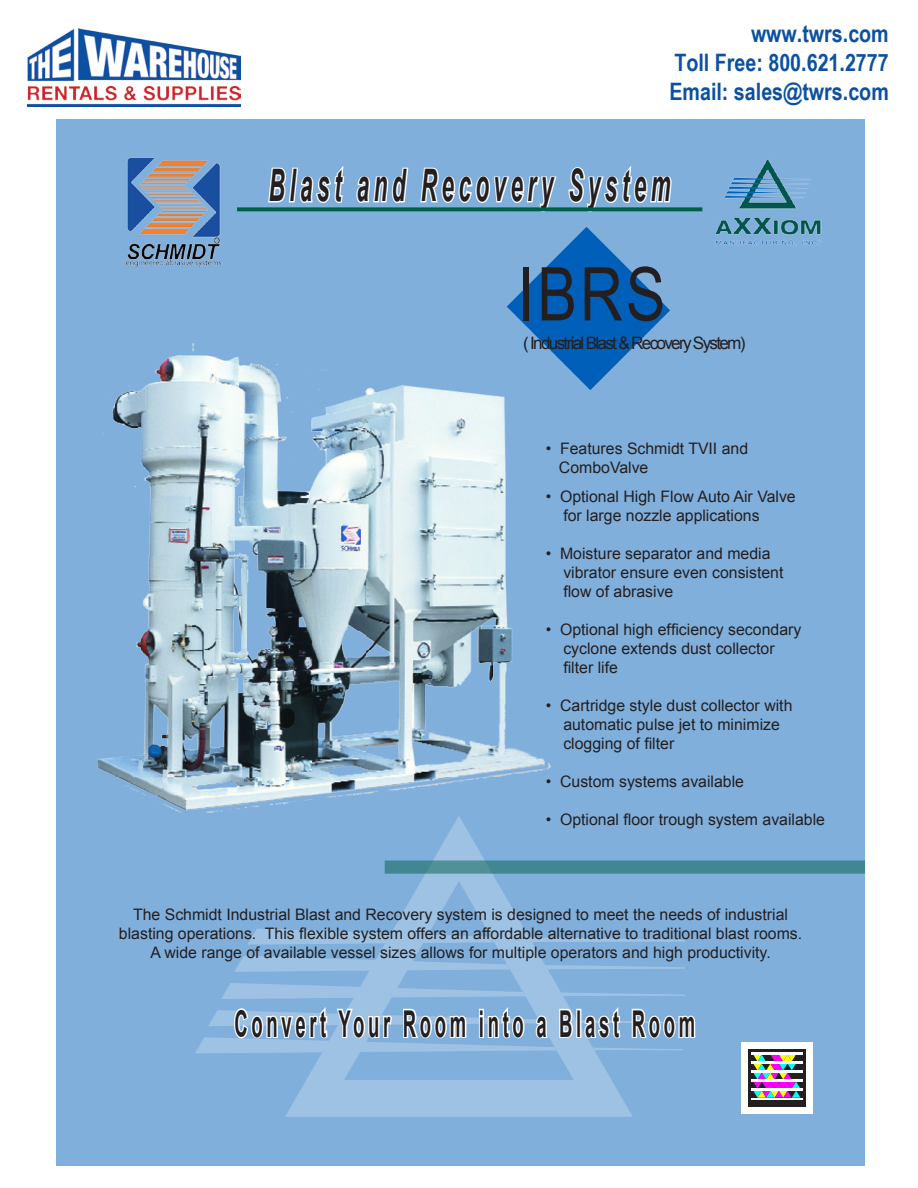
<style>
.page{position:relative;width:918px;height:1188px;background:#fff}
.page>*{position:absolute;margin:0;border:0;box-sizing:border-box;transform-origin:0 0}
.t1{font:74.25px "Arial";color:#231f20;scale:.8 1}
.t2{font:italic 700 44.85px "Arial";letter-spacing:.2em;color:#231f20;scale:.5 1}
.t3{font:700 36.9px "Arial";letter-spacing:.2em;color:#231f20;scale:.5 1}
.t4{font:700 24px/28.8px "Arial Narrow";color:#0c51a1;text-align:justify}
.t5{font:17.1px "Arial";letter-spacing:-.1em;color:#231f20}
.t6{font:15.9px/19px "Arial";color:#231f20}
</style>
<div class="page">
<img style="left:27px;top:29px;width:214px;height:78px">
<div style="left:57px;top:120px;width:808px;height:1045px;background:#80afdc"></div>
<svg style="left:285px;top:830px;width:348px;height:287px"></svg>
<svg style="left:529px;top:937px;width:155px;height:5px"></svg>
<svg style="left:248px;top:929px;width:246px;height:16px"></svg>
<svg style="left:545px;top:965px;width:139px;height:4px"></svg>
<svg style="left:235px;top:956px;width:275px;height:16px"></svg>
<img style="left:97px;top:343px;width:454px;height:487px">
<img style="left:715px;top:159px;width:106px;height:87px">
<img style="left:125px;top:157px;width:96px;height:109px">
<svg style="left:268px;top:166px;width:77px;height:37px"></svg>
<svg style="left:356px;top:167px;width:53px;height:36px"></svg>
<svg style="left:419px;top:166px;width:254px;height:224px"></svg>
<svg style="left:237px;top:207px;width:465px;height:4px;fill:#006047"></svg>
<svg style="left:195px;top:983px;width:501px;height:70px"></svg>
<svg style="left:385px;top:860px;width:480px;height:14px;fill:#408791"></svg>
<div style="left:741px;top:1043px;width:71px;height:71px;background:#fff"></div>
<div style="left:748px;top:1050px;width:57px;height:57px;background:#231f20"></div>
<hr style="left:751px;top:1098px;width:51px;height:2px;background:#fff">
<hr style="left:751px;top:1089px;width:51px;height:2px;background:#fff">
<hr style="left:751px;top:1080px;width:51px;height:2px;background:#fff">
<hr style="left:751px;top:1071px;width:51px;height:2px;background:#fff">
<svg style="left:753px;top:1055px;width:47px;height:43px"></svg>
<hr style="left:751px;top:1062px;width:51px;height:2px;background:#fff">
<hr style="left:751px;top:1052px;width:51px;height:3px;background:#fff">
<h3 class="t4" style="left:669px;top:18px;width:221px;text-indent:82px">www.twrs.com Toll Free: 800.621.2777<br>Email: sales@twrs.com</h3>
<p class="t2" style="left:269px;top:156px;width:806px">Blast and Recovery System</p>
<p class="t1" style="left:518px;top:246px;width:186px">IBRS</p>
<p class="t5" style="left:523px;top:332px;width:224px">( Industrial Blast &amp; Recovery System)</p>
<p class="t6" style="left:559px;top:439px;width:191px;text-indent:-13px">• Features Schmidt TVII and<br>ComboValve</p>
<p class="t6" style="left:563px;top:487px;width:234px;text-indent:-18px">• Optional High Flow Auto Air Valve for large nozzle applications</p>
<p class="t6" style="left:563px;top:544px;width:222px;text-indent:-18px">• Moisture separator and media vibrator ensure even consistent flow of abrasive</p>
<p class="t6" style="left:563px;top:620px;width:239px;text-indent:-18px">• Optional high efficiency secondary cyclone extends dust collector filter life</p>
<p class="t6" style="left:563px;top:696px;width:231px;text-indent:-18px">• Cartridge style dust collector with automatic pulse jet to minimize clogging of filter</p>
<p class="t6" style="left:546px;top:772px;width:200px">• Custom systems available</p>
<p class="t6" style="left:546px;top:810px;width:281px">• Optional floor trough system available</p>
<p class="t6" style="left:119px;top:905px;width:685px;text-align:center">The Schmidt Industrial Blast and Recovery system is designed to meet the needs of industrial blasting operations. This flexible system offers an affordable alternative to traditional blast rooms.<br>A wide range of available vessel sizes allows for multiple operators and high productivity.</p>
<p class="t3" style="left:234px;top:999px;width:923px">Convert Your Room into a Blast Room</p>
</div>
